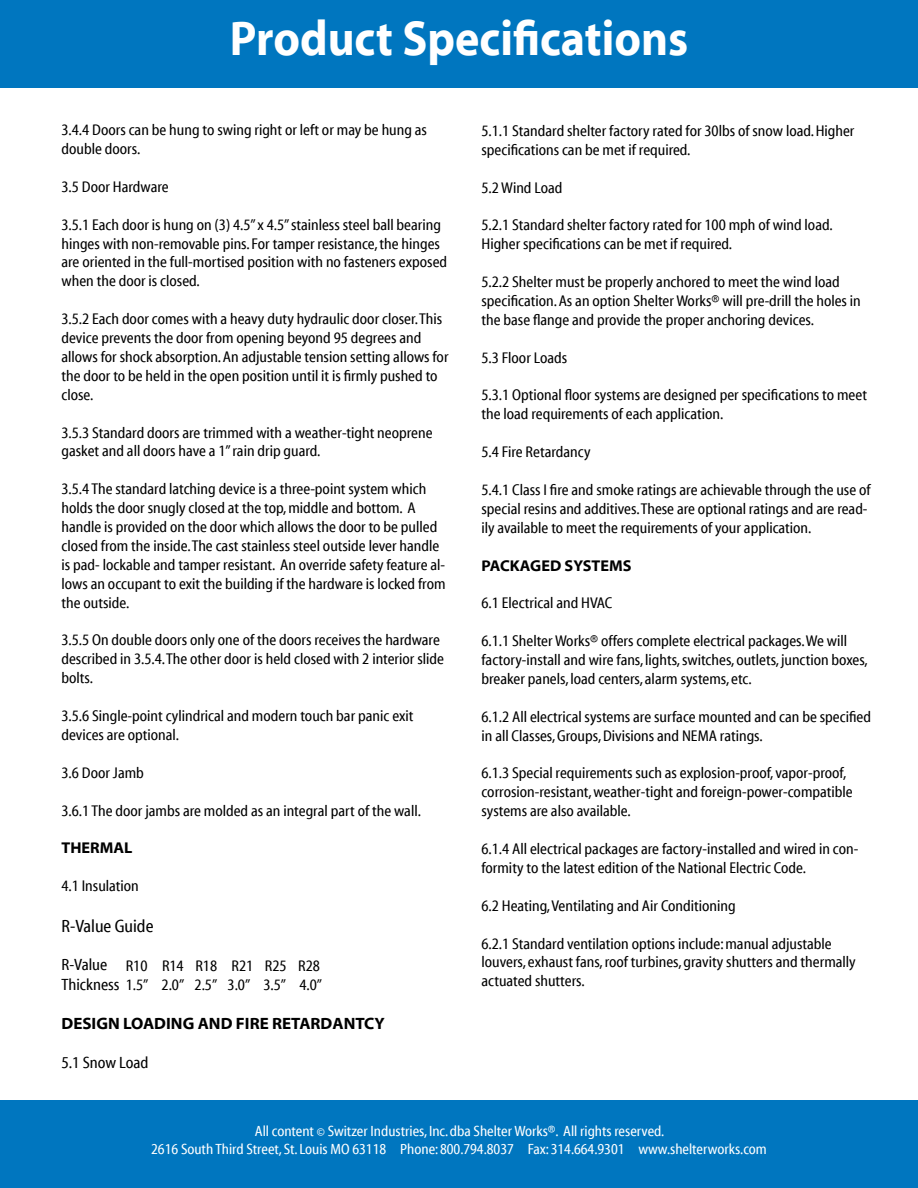
<style>
.page{position:relative;width:918px;height:1188px;background:#fff}
.page>*{position:absolute;margin:0;border:0;box-sizing:border-box;transform-origin:0 0}
.t1{font:49.5px "Myriad Bd Web";color:#fff;scale:.91 1}
.t2{font:18px "Myriad Cn Web";color:#000}
.t3{font:16.5px "Myriad Bd Web";color:#000}
.t4{font:16.5px "Myriad Cn Web";color:#000}
.t5{font:15.75px/18.9px "Myriad Cn Web";color:#000}
.t6{font:15.75px "Myriad Bd Web";color:#000}
.t7{font:15px/18px "Myriad Cn Web";color:#fff;text-align:center}
.s1{font-size:16.5px}
.s2{font-size:12px}
</style>
<div class="page">
<div style="left:0;top:0;width:918px;height:87px;background:#0076bf"></div>
<div style="left:0;top:1101px;width:918px;height:87px;background:#0076bf"></div>
<h1 class="t1" style="left:230px;top:11px;width:505px">Product Specifications</h1>
<p class="t5" style="left:62px;top:121px;width:367px">3.4.4 Doors can be hung to swing right or left or may be hung as double doors.</p>
<p class="t5" style="left:62px;top:178px;width:109px">3.5 Door Hardware</p>
<p class="t5" style="left:62px;top:215px;width:387px">3.5.1 Each door is hung on (3) 4.5” x 4.5” stainless steel ball bearing hinges with non-removable pins. For tamper resistance, the hinges are oriented in the full-mortised position with no fasteners exposed when the door is closed.</p>
<p class="t5" style="left:62px;top:310px;width:389px">3.5.2 Each door comes with a heavy duty hydraulic door closer. This device prevents the door from opening beyond 95 degrees and allows for shock absorption. An adjustable tension setting allows for the door to be held in the open position until it is firmly pushed to close.</p>
<p class="t5" style="left:62px;top:423px;width:373px">3.5.3 Standard doors are trimmed with a weather-tight neoprene gasket and all doors have a 1” rain drip guard.</p>
<p class="t5" style="left:62px;top:480px;width:386px">3.5.4 The standard latching device is a three-point system which holds the door snugly closed at the top, middle and bottom. A handle is provided on the door which allows the door to be pulled closed from the inside. The cast stainless steel outside lever handle is pad- lockable and tamper resistant. An override safety feature al&shy;lows an occupant to exit the building if the hardware is locked from the outside.</p>
<p class="t5" style="left:62px;top:631px;width:384px">3.5.5 On double doors only one of the doors receives the hardware described in 3.5.4. The other door is held closed with 2 interior slide bolts.</p>
<p class="t5" style="left:62px;top:707px;width:354px">3.5.6 Single-point cylindrical and modern touch bar panic exit devices are optional.</p>
<p class="t5" style="left:62px;top:763px;width:84px">3.6 Door Jamb</p>
<p class="t5" style="left:62px;top:801px;width:361px">3.6.1 The door jambs are molded as an integral part of the wall.</p>
<p class="t6" style="left:62px;top:839px;width:73px">THERMAL</p>
<p class="t5" style="left:62px;top:877px;width:79px">4.1 Insulation</p>
<p class="t2" style="left:62px;top:916px;width:93px">R-Value Guide</p>
<p class="t4" style="left:62px;top:956px;width:47px">R-Value</p>
<p class="t5" style="left:62px;top:976px;width:262px"><span class="s1">Thickness</span> 1.5” 2.0” 2.5” 3.0” 3.5” 4.0”</p>
<p class="t3" style="left:62px;top:1014px;width:325px">DESIGN LOADING AND FIRE RETARDANTCY</p>
<p class="t4" style="left:62px;top:1054px;width:89px">5.1 Snow Load</p>
<p class="t5" style="left:126px;top:957px;width:196px">R10 R14 R18 R21 R25 R28</p>
<p class="t5" style="left:482px;top:122px;width:375px">5.1.1 Standard shelter factory rated for 30lbs of snow load. Higher specifications can be met if required.</p>
<p class="t5" style="left:482px;top:178px;width:82px">5.2 Wind Load</p>
<p class="t5" style="left:482px;top:216px;width:353px">5.2.1 Standard shelter factory rated for 100 mph of wind load.<br>Higher specifications can be met if required.</p>
<p class="t5" style="left:482px;top:273px;width:381px">5.2.2 Shelter must be properly anchored to meet the wind load specification. As an option Shelter Works® will pre-drill the holes in the base flange and provide the proper anchoring devices.</p>
<p class="t5" style="left:482px;top:348px;width:87px">5.3 Floor Loads</p>
<p class="t5" style="left:482px;top:386px;width:387px">5.3.1 Optional floor systems are designed per specifications to meet the load requirements of each application.</p>
<p class="t5" style="left:482px;top:443px;width:111px">5.4 Fire Retardancy</p>
<p class="t5" style="left:482px;top:481px;width:391px">5.4.1 Class I fire and smoke ratings are achievable through the use of special resins and additives. These are optional ratings and are read&shy;ily available to meet the requirements of your application.</p>
<p class="t6" style="left:482px;top:557px;width:152px">PACKAGED SYSTEMS</p>
<p class="t5" style="left:482px;top:594px;width:132px">6.1 Electrical and HVAC</p>
<p class="t5" style="left:482px;top:632px;width:388px">6.1.1 Shelter Works® offers complete electrical packages. We will factory-install and wire fans, lights, switches, outlets, junction boxes, breaker panels, load centers, alarm systems, etc.</p>
<p class="t5" style="left:482px;top:707px;width:391px">6.1.2 All electrical systems are surface mounted and can be specified in all Classes, Groups, Divisions and NEMA ratings.</p>
<p class="t5" style="left:482px;top:764px;width:373px">6.1.3 Special requirements such as explosion-proof, vapor-proof, corrosion-resistant, weather-tight and foreign-power-compatible systems are also available.</p>
<p class="t5" style="left:482px;top:840px;width:378px">6.1.4 All electrical packages are factory-installed and wired in con&shy;formity to the latest edition of the National Electric Code.</p>
<p class="t5" style="left:482px;top:896px;width:256px">6.2 Heating, Ventilating and Air Conditioning</p>
<p class="t5" style="left:482px;top:934px;width:376px">6.2.1 Standard ventilation options include: manual adjustable louvers, exhaust fans, roof turbines, gravity shutters and thermally actuated shutters.</p>
<p class="t7" style="left:151px;top:1122px;width:617px">All content <span class="s2">©</span> Switzer Industries, Inc. dba Shelter Works®. All rights reserved.<br>2616 South Third Street, St. Louis MO 63118 Phone: 800.794.8037 Fax: 314.664.9301 www.shelterworks.com</p>
</div>
